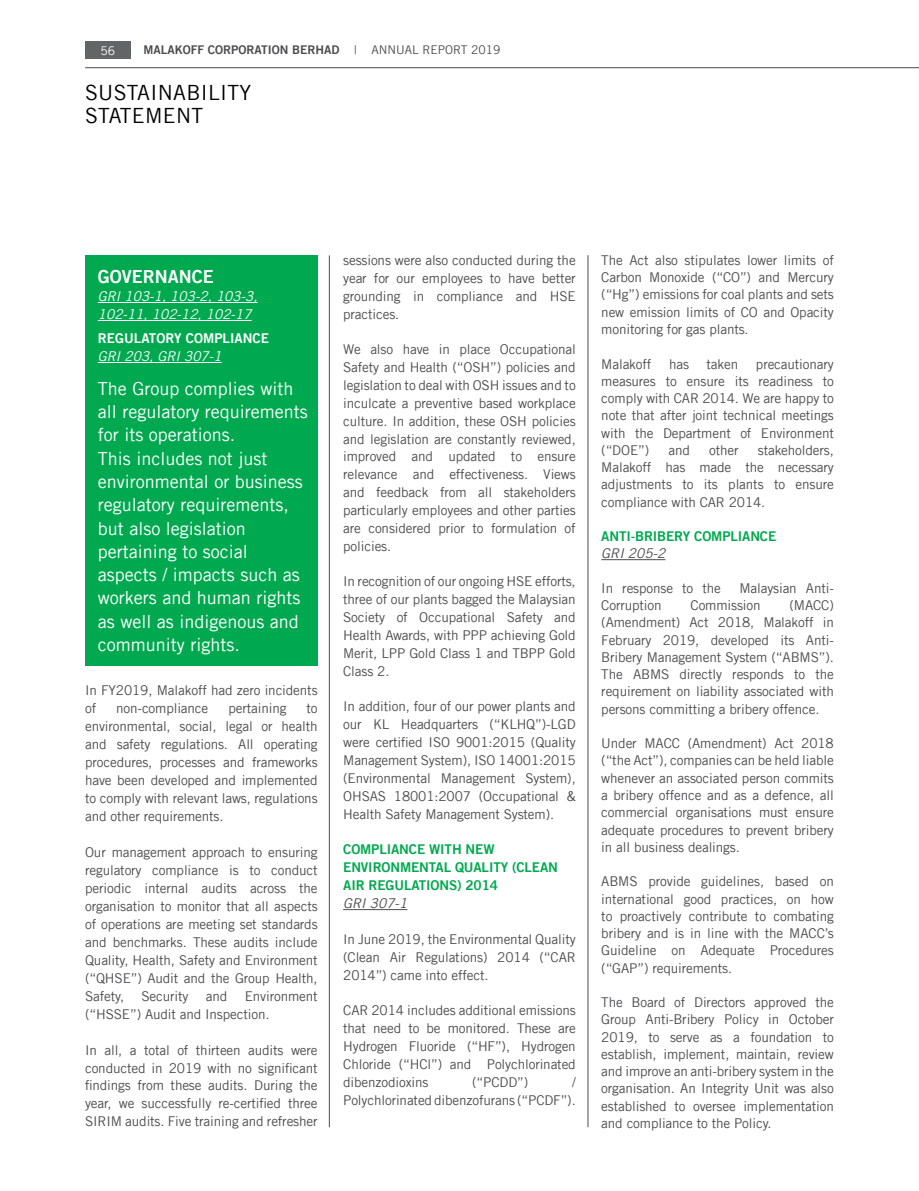
<style>
.page{position:relative;width:919px;height:1191px;background:#fff}
.page>*{position:absolute;margin:0;border:0;box-sizing:border-box;transform-origin:0 0}
.t1{font:21px/22.5px "Trade Gothic LT";letter-spacing:.015em;color:#000}
.t2{font:18px/23.2px "Trade Gothic LT";color:#fff}
.t3{font:18px "Trade Gothic LT Bold Two";color:#fff}
.t4{font:13.5px/17.9px "Trade Gothic LT";letter-spacing:-.01em;color:#4d4d4f;text-align:justify}
.t5{font:13.5px/17.9px "Trade Gothic LT Bold Two";letter-spacing:-.01em;color:#00a94f}
.t6{font:italic 13.5px/18px "Trade Gothic LT";color:#fff}
.t7{font:13.5px "Trade Gothic LT Bold Two";color:#fff}
.t8{font:italic 13.5px "Trade Gothic LT";color:#4d4d4f}
.t9{font:12px "Trade Gothic LT Bold Two";color:#4d4d4f}
.t10{font:12px "Trade Gothic LT";color:#fff}
.s1{font-family:"Trade Gothic LT"}
</style>
<div class="page">
<hr style="left:85px;top:67px;width:833px;height:1px;background:#4d4d4f">
<div style="left:85px;top:42px;width:46px;height:17px;background:#636466"></div>
<hr style="left:343px;top:909px;width:64px;height:1px;background:#4d4d4f">
<hr style="left:601px;top:559px;width:64px;height:1px;background:#4d4d4f">
<hr style="left:587px;top:255px;width:1px;height:872px;background:#4d4d4f">
<hr style="left:329px;top:255px;width:1px;height:872px;background:#4d4d4f">
<div style="left:85px;top:255px;width:232px;height:410px;background:#00a94f"></div>
<hr style="left:98px;top:302px;width:159px;height:1px;background:#fff">
<hr style="left:98px;top:320px;width:153px;height:1px;background:#fff">
<hr style="left:98px;top:362px;width:124px;height:1px;background:#fff">
<p class="t10" style="left:100px;top:43px;width:16px">56</p>
<p class="t9" style="left:143px;top:42px;width:358px">MALAKOFF CORPORATION BERHAD <span class="s1">| ANNUAL REPORT 2019</span></p>
<h1 class="t1" style="left:85px;top:81px;width:167px">SUSTAINABILITY<br>STATEMENT</h1>
<h2 class="t3" style="left:98px;top:265px;width:118px">GOVERNANCE</h2>
<p class="t6" style="left:98px;top:287px;width:161px">GRI 103-1, 103-2, 103-3,<br>102-11, 102-12, 102-17</p>
<p class="t7" style="left:98px;top:330px;width:173px">REGULATORY COMPLIANCE</p>
<p class="t6" style="left:98px;top:347px;width:125px">GRI 203, GRI 307-1</p>
<p class="t2" style="left:98px;top:377px;width:211px">The Group complies with all regulatory requirements for its operations.<br>This includes not just environmental or business regulatory requirements, but also legislation pertaining to social aspects / impacts such as workers and human rights as well as indigenous and community rights.</p>
<p class="t4" style="left:85px;top:680px;width:234px">In FY2019, Malakoff had zero incidents of</p>
<p class="t4" style="left:116px;top:698px;width:94px">non-compliance</p>
<p class="t4" style="left:228px;top:698px;width:60px">pertaining</p>
<p class="t4" style="left:85px;top:698px;width:234px;text-indent:221px">to environmental, social, legal or health and safety regulations. All operating procedures, processes and frameworks have been developed and implemented to comply with relevant laws, regulations and other requirements.</p>
<p class="t4" style="left:85px;top:842px;width:234px">Our management approach to ensuring regulatory compliance is to conduct periodic internal audits across the organisation to monitor that all aspects of operations are meeting set standards and benchmarks. These audits include Quality, Health, Safety and Environment (“QHSE”) Audit and the Group Health, Safety,</p>
<p class="t4" style="left:85px;top:986px;width:234px;text-indent:160px">Environment (“HSSE”) Audit and Inspection.</p>
<p class="t4" style="left:85px;top:1040px;width:234px">In all, a total of thirteen audits were conducted in 2019 with no significant findings from these audits. During the year, we successfully re-certified three SIRIM audits. Five training and refresher</p>
<p class="t4" style="left:141px;top:986px;width:49px">Security</p>
<p class="t4" style="left:206px;top:986px;width:23px">and</p>
<p class="t4" style="left:343px;top:251px;width:234px">sessions were also conducted during the year for our employees to have better grounding in compliance and HSE practices.</p>
<p class="t4" style="left:343px;top:340px;width:234px">We also have in place Occupational Safety and Health (“OSH”) policies and legislation to deal with OSH issues and to inculcate a preventive based workplace culture. In addition, these OSH policies and legislation are constantly reviewed, improved and updated to ensure relevance and effectiveness. Views and feedback from all stakeholders particularly employees and other parties are considered prior to formulation of policies.</p>
<p class="t4" style="left:343px;top:572px;width:234px">In recognition of our ongoing HSE efforts, three of our plants bagged the Malaysian Society of Occupational Safety and Health Awards, with PPP achieving Gold Merit, LPP Gold Class 1 and TBPP Gold Class 2.</p>
<p class="t4" style="left:343px;top:697px;width:234px">In addition, four of our power plants and our KL Headquarters (“KLHQ”)-LGD were certified ISO 9001:2015 (Quality Management System), ISO 14001:2015 (Environmental Management System), OHSAS 18001:2007 (Occupational &amp; Health Safety Management System).</p>
<p class="t5" style="left:343px;top:840px;width:216px">COMPLIANCE WITH NEW<br>ENVIRONMENTAL QUALITY (CLEAN<br>AIR REGULATIONS) 2014</p>
<p class="t8" style="left:343px;top:895px;width:66px">GRI 307-1</p>
<p class="t4" style="left:343px;top:930px;width:234px">In June 2019, the Environmental Quality (Clean Air Regulations) 2014 (“CAR 2014”) came into effect.</p>
<p class="t4" style="left:343px;top:1001px;width:234px">CAR 2014 includes additional emissions that need to be monitored. These are Hydrogen Fluoride (“HF”), Hydrogen Chloride (“HCl”) and Polychlorinated dibenzodioxins</p>
<p class="t4" style="left:343px;top:1072px;width:234px;text-align:right">/<br>Polychlorinated dibenzofurans (“PCDF”).</p>
<p class="t4" style="left:472px;top:1072px;width:58px">(“PCDD”)</p>
<p class="t4" style="left:601px;top:251px;width:234px;line-height:17.2px">The Act also stipulates lower limits of Carbon Monoxide (“CO”) and Mercury (“Hg”) emissions for coal plants and sets new emission limits of CO and Opacity monitoring for gas plants.</p>
<p class="t4" style="left:601px;top:354px;width:52px">Malakoff</p>
<p class="t4" style="left:669px;top:354px;width:21px">has</p>
<p class="t4" style="left:706px;top:354px;width:33px">taken</p>
<p class="t4" style="left:601px;top:355px;width:234px;line-height:17.2px;text-indent:155px">precautionary measures to ensure its readiness to comply with CAR 2014. We are happy to note that after joint technical meetings with the Department of Environment (“DOE”)</p>
<p class="t4" style="left:601px;top:441px;width:234px;line-height:17.2px;text-indent:156px">stakeholders, Malakoff has made the necessary adjustments to its plants to ensure compliance with CAR 2014.</p>
<p class="t5" style="left:601px;top:527px;width:176px">ANTI-BRIBERY COMPLIANCE</p>
<p class="t8" style="left:601px;top:545px;width:66px">GRI 205-2</p>
<p class="t4" style="left:601px;top:579px;width:121px">In response to the</p>
<p class="t4" style="left:739px;top:579px;width:96px">Malaysian Anti-</p>
<p class="t4" style="left:601px;top:596px;width:62px">Corruption</p>
<p class="t4" style="left:690px;top:596px;width:72px">Commission</p>
<p class="t4" style="left:668px;top:441px;width:23px">and</p>
<p class="t4" style="left:709px;top:441px;width:31px">other</p>
<p class="t4" style="left:601px;top:596px;width:234px;line-height:17.2px;text-indent:188px">(MACC) (Amendment) Act 2018, Malakoff in February 2019, developed its Anti-Bribery Management System (“ABMS”).<br>The ABMS directly responds to the requirement on liability associated with persons committing a bribery offence.</p>
<p class="t4" style="left:601px;top:734px;width:234px;line-height:17.2px">Under MACC (Amendment) Act 2018 (“the Act”), companies can be held liable whenever an associated person commits a bribery offence and as a defence, all commercial organisations must ensure adequate procedures to prevent bribery in all business dealings.</p>
<p class="t4" style="left:601px;top:872px;width:234px;line-height:17.2px">ABMS provide guidelines, based on international good practices, on how to proactively contribute to combating bribery and is in line with the MACC’s Guideline on Adequate Procedures (“GAP”) requirements.</p>
<p class="t4" style="left:601px;top:993px;width:234px;line-height:17.2px">The Board of Directors approved the Group Anti-Bribery Policy in October 2019, to serve as a foundation to establish, implement, maintain, review and improve an anti-bribery system in the organisation. An Integrity Unit was also established to oversee implementation and compliance to the Policy.</p>
</div>
